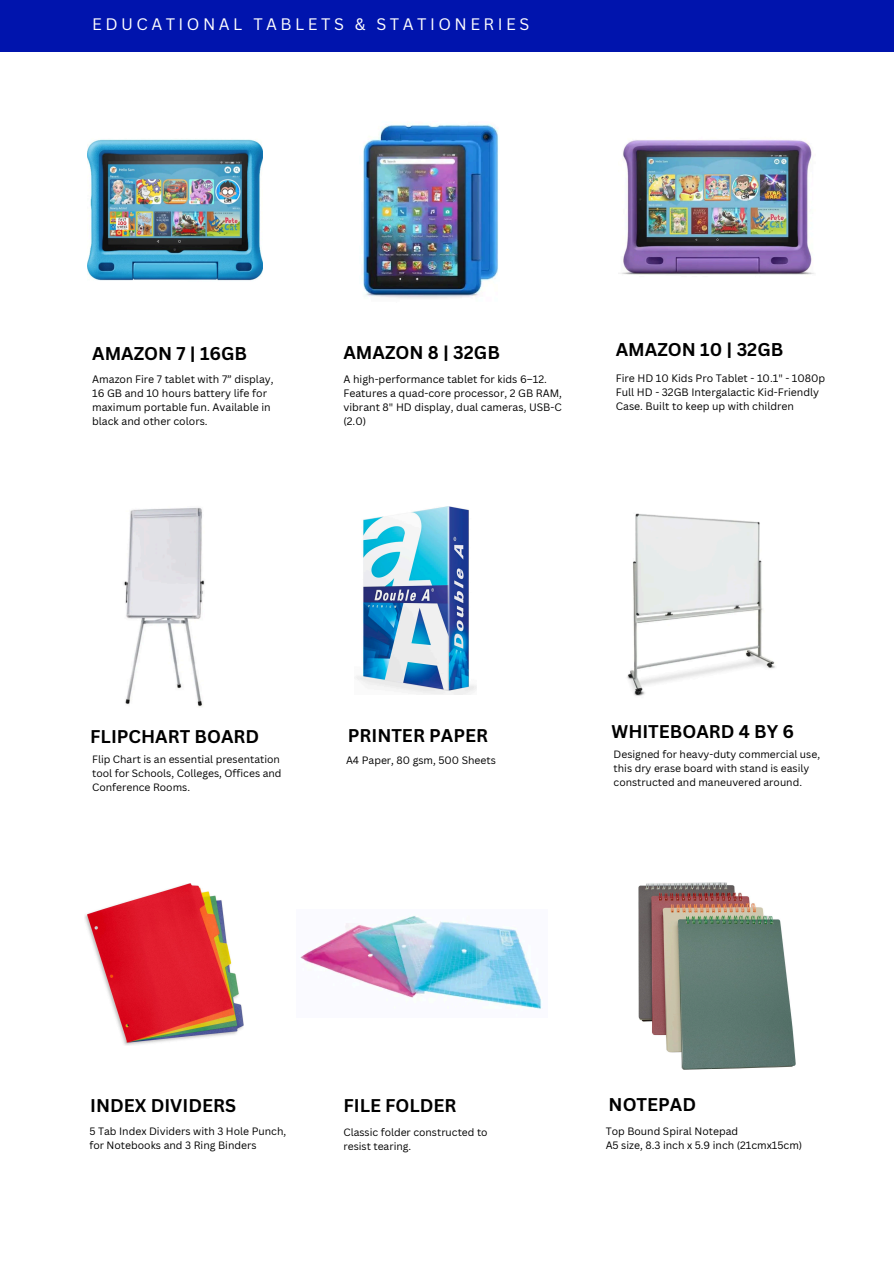
<style>
.page{position:relative;width:894px;height:1264px;background:#fff}
.page>*{position:absolute;margin:0;border:0;box-sizing:border-box;transform-origin:0 0}
.t1{font:700 18px "Canva Sans";color:#000}
.t2{font:16.2px "Canva Sans";letter-spacing:.215em;color:#fff}
.t3{font:10.5px/14px "Canva Sans";color:#000}
.t4{font:10.35px/13.8px "Canva Sans";color:#000}
</style>
<div class="page">
<div style="left:0;top:0;width:893px;height:51px;background:#0014ad"></div>
<img style="left:87px;top:139px;width:176px;height:142px">
<img style="left:362px;top:124px;width:137px;height:174px">
<img style="left:621px;top:140px;width:193px;height:135px">
<img style="left:356px;top:506px;width:120px;height:188px">
<img style="left:638px;top:882px;width:157px;height:187px">
<img style="left:123px;top:507px;width:82px;height:200px">
<img style="left:85px;top:883px;width:159px;height:162px">
<img style="left:627px;top:513px;width:148px;height:183px">
<img style="left:300px;top:916px;width:242px;height:93px">
<p class="t2" style="left:92px;top:13px;width:438px">EDUCATIONAL TABLETS &amp; STATIONERIES</p>
<p class="t1" style="left:92px;top:341px;width:156px">AMAZON 7 | 16GB</p>
<h1 class="t3" style="left:92px;top:371px;width:183px">Amazon Fire 7 tablet with 7” display,<br>16 GB and 10 hours battery life for maximum portable fun. Available in black and other colors.</h1>
<h1 class="t1" style="left:343px;top:340px;width:158px">AMAZON 8 | 32GB</h1>
<p class="t3" style="left:343px;top:371px;width:220px">A high-performance tablet for kids 6–12.<br>Features a quad-core processor, 2 GB RAM, vibrant 8" HD display, dual cameras, USB-C (2.0)</p>
<p class="t1" style="left:615px;top:336px;width:169px">AMAZON 10 | 32GB</p>
<p class="t3" style="left:615px;top:370px;width:211px">Fire HD 10 Kids Pro Tablet - 10.1" - 1080p<br>Full HD - 32GB Intergalactic Kid-Friendly<br>Case. Built to keep up with children</p>
<p class="t1" style="left:90px;top:724px;width:170px">FLIPCHART BOARD</p>
<p class="t1" style="left:348px;top:722px;width:142px">PRINTER PAPER</p>
<p class="t4" style="left:92px;top:752px;width:191px">Flip Chart is an essential presentation tool for Schools, Colleges, Offices and<br>Conference Rooms.</p>
<p class="t4" style="left:346px;top:753px;width:151px">A4 Paper, 80 gsm, 500 Sheets</p>
<p class="t1" style="left:611px;top:719px;width:184px">WHITEBOARD 4 BY 6</p>
<p class="t4" style="left:613px;top:747px;width:208px">Designed for heavy-duty commercial use, this dry erase board with stand is easily constructed and maneuvered around.</p>
<h1 class="t1" style="left:90px;top:1092px;width:147px">INDEX DIVIDERS</h1>
<p class="t4" style="left:89px;top:1124px;width:198px">5 Tab Index Dividers with 3 Hole Punch, for Notebooks and 3 Ring Binders</p>
<p class="t1" style="left:343px;top:1092px;width:115px">FILE FOLDER</p>
<p class="t4" style="left:343px;top:1124px;width:146px">Classic folder constructed to resist tearing.</p>
<h1 class="t1" style="left:608px;top:1091px;width:89px">NOTEPAD</h1>
<p class="t4" style="left:605px;top:1124px;width:134px">Top Bound Spiral Notepad</p>
<h1 class="t4" style="left:605px;top:1138px;width:198px">A5 size, 8.3 inch x 5.9 inch (21cmx15cm)</h1>
</div>
